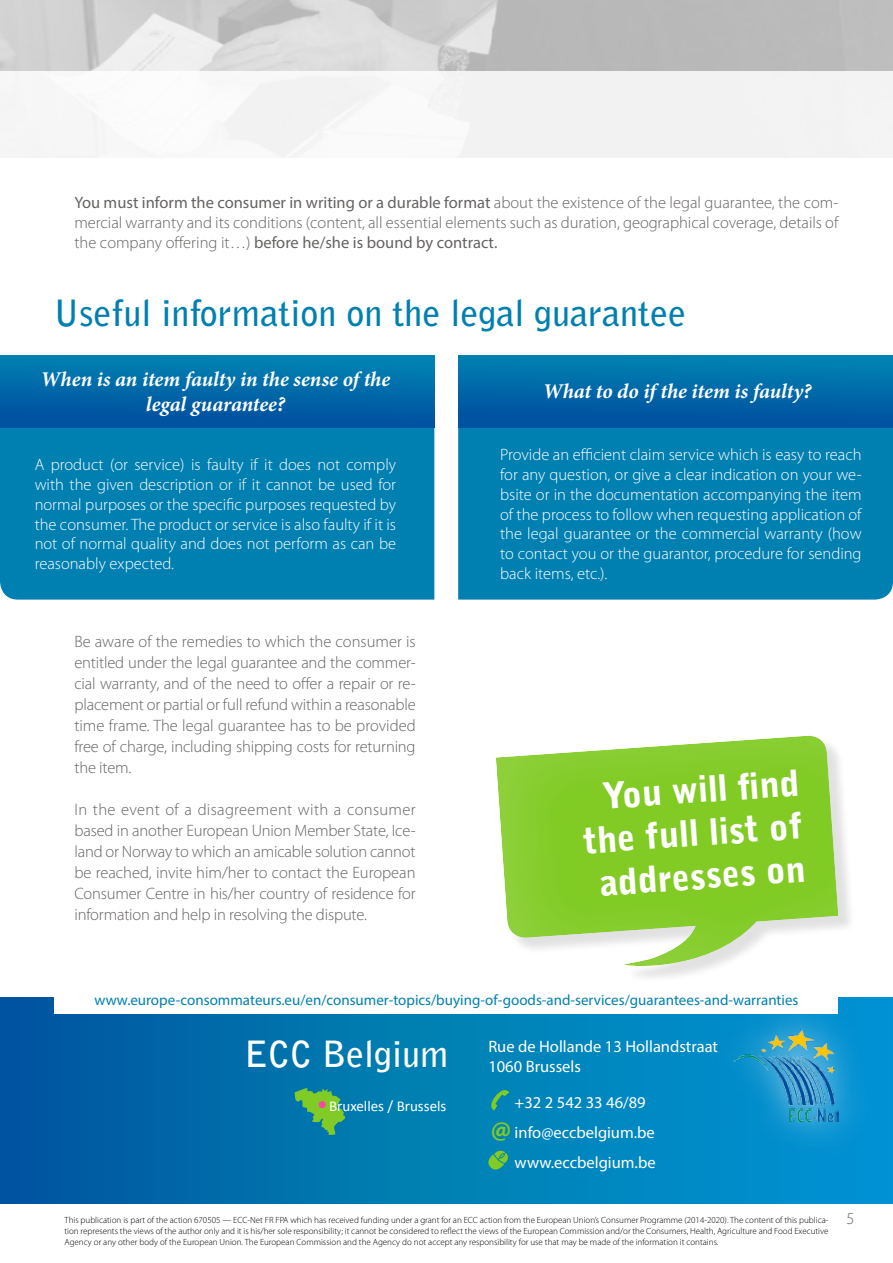
<style>
.page{position:relative;width:893px;height:1263px;background:#fff}
.page>*{position:absolute;margin:0;border:0;box-sizing:border-box;transform-origin:0 0}
.Titre{font:700 36px "Bell Gothic Std";color:#0080b1}
.Titre-2{font:900 36px/43.2px "Bell Gothic Std";color:#fff;text-align:right}
.Titre-3{font:700 36px "Bell Gothic Std";color:#fff}
.t1{font:700 26.4px "Myriad Pro";color:#81cb24}
.corps{font:italic 700 21px "Minion Pro";letter-spacing:-.005em;color:#fff}
.corps-2{font:300 16.5px/21px "Myriad Pro";letter-spacing:-.01em;color:#656362;text-align:justify}
.corps-3{font:300 16.5px/19.8px "Myriad Pro";color:#fff;text-align:justify}
.corps-4{font:16.5px "Myriad Pro";color:#fff}
.corps-5{font:15px "Myriad Pro";color:#0080b1}
.t2{font:15px "Calibri";color:#fff}
.corps-6{font:300 9px/10.8px "Myriad Pro";color:#000;text-align:justify}
.s1{font-weight:400}
</style>
<div class="page">
<div style="left:0;top:997px;width:893px;height:206px;background:linear-gradient(to right,#035d9d,#019ad2)"></div>
<div style="left:0;top:427px;width:434px;height:173px;background:#0080b1"></div>
<div style="left:458px;top:427px;width:435px;height:173px;background:#0080b1"></div>
<div style="left:0;top:355px;width:434px;height:72px;background:linear-gradient(to bottom,#0083b3,#004f9e)"></div>
<div style="left:458px;top:355px;width:435px;height:72px;background:linear-gradient(to bottom,#0083b3,#004f9e)"></div>
<svg style="left:489px;top:1089px;width:23px;height:24px"></svg>
<svg style="left:488px;top:1150px;width:26px;height:20px"></svg>
<svg style="left:710px;top:999px;width:161px;height:157px;fill:#0190d1"></svg>
<img style="left:733px;top:1029px;width:106px;height:93px">
<img style="left:0;top:0;width:893px;height:71px">
<div style="left:0;top:71px;width:893px;height:91px;background:#f3f3f3"></div>
<svg style="left:294px;top:1088px;width:51px;height:47px"></svg>
<div style="left:319px;top:1101px;width:7px;height:7px;background:#ff459d;border-radius:50%"></div>
<svg style="left:496px;top:735px;width:354px;height:243px;fill:#84cc2a"></svg>
<div style="left:55px;top:985px;width:783px;height:28px;background:#fff"></div>
<p class="corps-2" style="left:74px;top:193px;width:765px;line-height:19.8px"><span class="s1">You must inform the consumer in writing or a durable format</span> about the existence of the legal guarantee, the com&shy;mercial warranty and its conditions (content, all essential elements such as duration, geographical coverage, details of the company offering it…) <span class="s1">before he/she is bound by contract.</span></p>
<p class="Titre" style="left:53px;top:291px;width:634px">Useful information on the legal guarantee</p>
<p class="corps" style="left:41px;top:365px;width:351px">When is an item faulty in the sense of the</p>
<p class="corps" style="left:146px;top:390px;width:140px">legal guarantee?</p>
<p class="corps" style="left:543px;top:377px;width:270px">What to do if the item is faulty?</p>
<p class="corps-3" style="left:35px;top:455px;width:363px">A product (or service) is faulty if it does not comply with the given description or if it cannot be used for normal purposes or the specific purposes requested by the consumer. The product or service is also faulty if it is not of normal quality and does not perform as can be reasonably expected.</p>
<p class="corps-3" style="left:500px;top:445px;width:363px">Provide an efficient claim service which is easy to reach for any question, or give a clear indication on your we&shy;bsite or in the documentation accompanying the item of the process to follow when requesting application of the legal guarantee or the commercial warranty (how to contact you or the guarantor, procedure for sending back items, etc.).</p>
<p class="corps-2" style="left:74px;top:631px;width:343px">Be aware of the remedies to which the consumer is entitled under the legal guarantee and the commer&shy;cial warranty, and of the need to offer a repair or re&shy;placement or partial or full refund within a reasonable time frame. The legal guarantee has to be provided free of charge, including shipping costs for returning the item.</p>
<p class="corps-2" style="left:74px;top:799px;width:343px">In the event of a disagreement with a consumer based in another European Union Member State, Ice&shy;land or Norway to which an amicable solution cannot be reached, invite him/her to contact the European Consumer Centre in his/her country of residence for information and help in resolving the dispute.</p>
<p class="Titre-2" style="left:579px;top:777px;width:221px;rotate:-4deg">You will fi nd the full list of addresses on</p>
<p class="corps-5" style="left:94px;top:991px;width:706px">www.europe-consommateurs.eu/en/consumer-topics/buying-of-goods-and-services/guarantees-and-warranties</p>
<p class="Titre-3" style="left:244px;top:1033px;width:205px">ECC Belgium</p>
<p class="t2" style="left:329px;top:1097px;width:119px">Bruxelles / Brussels</p>
<p class="corps-4" style="left:488px;top:1036px;width:231px">Rue de Hollande 13 Hollandstraat</p>
<p class="corps-4" style="left:488px;top:1056px;width:94px">1060 Brussels</p>
<p class="corps-4" style="left:515px;top:1092px;width:133px">+32 2 542 33 46/89</p>
<p class="corps-4" style="left:515px;top:1122px;width:142px">info@eccbelgium.be</p>
<p class="corps-4" style="left:515px;top:1152px;width:143px">www.eccbelgium.be</p>
<h2 class="t1" style="left:491px;top:1111px;width:22px">@</h2>
<p class="corps-6" style="left:65px;top:1215px;width:765px">This publication is part of the action 670505 — ECC-Net FR FPA which has received funding under a grant for an ECC action from the European Union’s Consumer Programme (2014-2020). The content of this publica&shy;tion represents the views of the author only and it is his/her sole responsibility; it cannot be considered to reflect the views of the European Commission and/or the Consumers, Health, Agriculture and Food Executive Agency or any other body of the European Union. The European Commission and the Agency do not accept any responsibility for use that may be made of the information it contains.</p>
<p class="corps-2" style="left:846px;top:1208px;width:10px">5</p>
</div>
